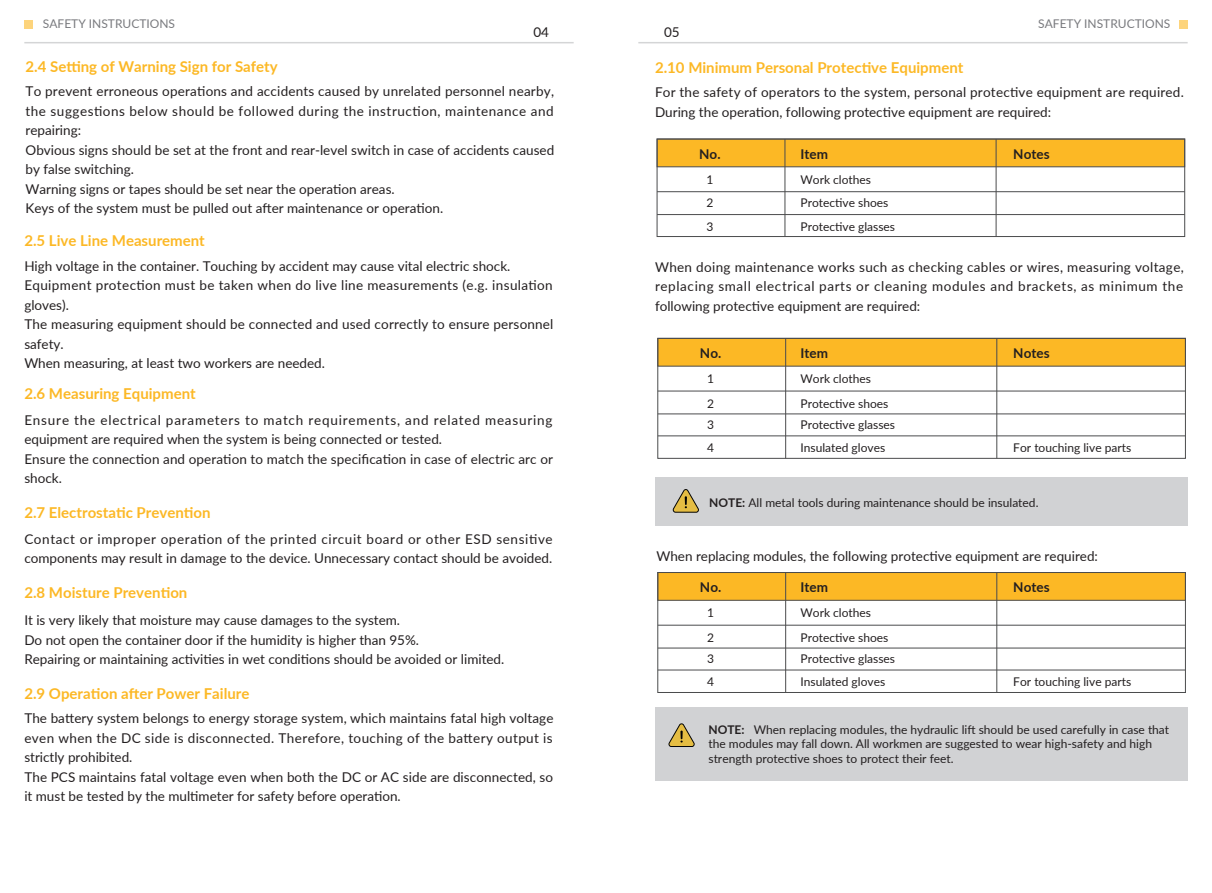
<style>
.page{position:relative;width:1212px;height:893px;background:#fff}
.page>*{position:absolute;margin:0;border:0;box-sizing:border-box;transform-origin:0 0}
.t1{font:700 15px "Lato";color:#fcb825}
.t2{font:13.5px/19.5px "Lato";color:#231f20}
.t3{font:700 13.5px "Lato";color:#231f20}
.t4{font:12px/24.6px "Lato";color:#231f20}
.t5{font:12px "Lato";color:#797a7e}
.s1{font-weight:700}
</style>
<div class="page">
<div style="left:655px;top:707px;width:532px;height:73px;background:#d1d2d4"></div>
<svg style="left:668px;top:723px;width:27px;height:24px"></svg>
<div style="left:655px;top:477px;width:532px;height:49px;background:#d1d2d4"></div>
<svg style="left:672px;top:489px;width:27px;height:24px"></svg>
<div style="left:657px;top:139px;width:528px;height:28px;background:#fcb825;border:1px solid #4c4b4b"></div>
<div style="left:657px;top:139px;width:528px;height:98px;border:1px solid #4b4c4d"></div>
<hr style="left:657px;top:191px;width:528px;height:1px;background:#4b4c4d">
<hr style="left:657px;top:214px;width:528px;height:1px;background:#4b4c4d">
<hr style="left:784px;top:139px;width:1px;height:98px;background:#4b4c4d">
<hr style="left:996px;top:139px;width:1px;height:98px;background:#4b4c4d">
<div style="left:657px;top:338px;width:529px;height:29px;background:#fcb825;border:1px solid #4c4b4b"></div>
<div style="left:657px;top:338px;width:529px;height:121px;border:1px solid #4b4c4d"></div>
<hr style="left:658px;top:391px;width:527px;height:1px;background:#4b4c4d">
<hr style="left:658px;top:414px;width:527px;height:1px;background:#4b4c4d">
<hr style="left:658px;top:435px;width:527px;height:1px;background:#4b4c4d">
<hr style="left:785px;top:338px;width:1px;height:120px;background:#4b4c4d">
<hr style="left:996px;top:338px;width:1px;height:120px;background:#4b4c4d">
<div style="left:657px;top:572px;width:529px;height:29px;background:#fcb825;border:1px solid #4c4b4b"></div>
<div style="left:657px;top:572px;width:529px;height:121px;border:1px solid #4b4c4d"></div>
<hr style="left:658px;top:625px;width:527px;height:1px;background:#4b4c4d">
<hr style="left:658px;top:648px;width:527px;height:1px;background:#4b4c4d">
<hr style="left:658px;top:670px;width:527px;height:1px;background:#4b4c4d">
<hr style="left:785px;top:572px;width:1px;height:120px;background:#4b4c4d">
<hr style="left:996px;top:572px;width:1px;height:120px;background:#4b4c4d">
<hr style="left:24px;top:42px;width:550px;height:1px;background:#d4d5d6">
<div style="left:24px;top:20px;width:9px;height:9px;background:#fdd47c"></div>
<div style="left:1179px;top:20px;width:8px;height:9px;background:#fdd47c"></div>
<hr style="left:638px;top:42px;width:549px;height:1px;background:#d4d5d6">
<p class="t5" style="left:43px;top:15px;width:134px">SAFETY INSTRUCTIONS</p>
<p class="t5" style="left:1038px;top:15px;width:134px">SAFETY INSTRUCTIONS</p>
<p class="t2" style="left:533px;top:22px;width:17px">04</p>
<p class="t2" style="left:664px;top:22px;width:17px">05</p>
<p class="t1" style="left:25px;top:55px;width:254px">2.4 Setting of Warning Sign for Safety</p>
<p class="t2" style="left:26px;top:81px;width:530px">To prevent erroneous operations and accidents caused by unrelated personnel nearby, the suggestions below should be followed during the instruction, maintenance and repairing:<br>Obvious signs should be set at the front and rear-level switch in case of accidents caused by false switching.<br>Warning signs or tapes should be set near the operation areas.<br>Keys of the system must be pulled out after maintenance or operation.</p>
<p class="t1" style="left:24px;top:230px;width:182px">2.5 Live Line Measurement</p>
<p class="t2" style="left:24px;top:256px;width:530px">High voltage in the container. Touching by accident may cause vital electric shock.<br>Equipment protection must be taken when do live line measurements (e.g. insulation gloves).<br>The measuring equipment should be connected and used correctly to ensure personnel safety.<br>When measuring, at least two workers are needed.</p>
<p class="t1" style="left:24px;top:382px;width:173px">2.6 Measuring Equipment</p>
<p class="t2" style="left:24px;top:409px;width:530px">Ensure the electrical parameters to match requirements, and related measuring equipment are required when the system is being connected or tested.<br>Ensure the connection and operation to match the specification in case of electric arc or shock.</p>
<p class="t1" style="left:24px;top:501px;width:188px">2.7 Electrostatic Prevention</p>
<p class="t2" style="left:24px;top:528px;width:530px">Contact or improper operation of the printed circuit board or other ESD sensitive components may result in damage to the device. Unnecessary contact should be avoided.</p>
<p class="t1" style="left:655px;top:56px;width:310px">2.10 Minimum Personal Protective Equipment</p>
<p class="t2" style="left:655px;top:82px;width:530px">For the safety of operators to the system, personal protective equipment are required.<br>During the operation, following protective equipment are required:</p>
<p class="t3" style="left:699px;top:144px;width:23px">No.</p>
<p class="t3" style="left:800px;top:144px;width:29px">Item</p>
<p class="t3" style="left:1013px;top:144px;width:38px">Notes</p>
<p class="t4" style="left:800px;top:167px;width:89px;line-height:23.1px">Work clothes<br>Protective shoes</p>
<p class="t4" style="left:800px;top:214px;width:96px">Protective glasses</p>
<p class="t4" style="left:706px;top:167px;width:8px;line-height:23.1px">1<br>2</p>
<p class="t4" style="left:706px;top:214px;width:8px">3</p>
<p class="t2" style="left:655px;top:257px;width:530px;text-align:justify">When doing maintenance works such as checking cables or wires, measuring voltage, replacing small electrical parts or cleaning modules and brackets, as minimum the following protective equipment are required:</p>
<p class="t3" style="left:700px;top:343px;width:23px">No.</p>
<p class="t3" style="left:800px;top:343px;width:29px">Item</p>
<p class="t3" style="left:1013px;top:343px;width:38px">Notes</p>
<p class="t4" style="left:800px;top:366px;width:89px">Work clothes<br>Protective shoes</p>
<p class="t4" style="left:800px;top:413px;width:96px;line-height:22.6px">Protective glasses<br>Insulated gloves</p>
<p class="t4" style="left:707px;top:366px;width:8px">1<br>2</p>
<p class="t4" style="left:707px;top:413px;width:8px;line-height:22.6px">3<br>4</p>
<p class="t4" style="left:1013px;top:435px;width:119px">For touching live parts</p>
<p class="t4" style="left:709px;top:489px;width:331px"><span class="s1">NOTE:</span> All metal tools during maintenance should be insulated.</p>
<p class="t2" style="left:656px;top:546px;width:443px">When replacing modules, the following protective equipment are required:</p>
<p class="t3" style="left:700px;top:577px;width:23px">No.</p>
<p class="t3" style="left:800px;top:577px;width:29px">Item</p>
<p class="t3" style="left:1013px;top:577px;width:38px">Notes</p>
<p class="t4" style="left:800px;top:600px;width:89px">Work clothes<br>Protective shoes</p>
<p class="t4" style="left:800px;top:647px;width:96px;line-height:22.6px">Protective glasses<br>Insulated gloves</p>
<p class="t1" style="left:24px;top:581px;width:165px">2.8 Moisture Prevention</p>
<p class="t4" style="left:707px;top:600px;width:8px">1<br>2</p>
<p class="t4" style="left:707px;top:647px;width:8px;line-height:22.6px">3<br>4</p>
<p class="t2" style="left:24px;top:610px;width:481px">It is very likely that moisture may cause damages to the system.<br>Do not open the container door if the humidity is higher than 95%.<br>Repairing or maintaining activities in wet conditions should be avoided or limited.</p>
<p class="t4" style="left:1013px;top:669px;width:119px">For touching live parts</p>
<p class="t1" style="left:24px;top:682px;width:227px">2.9 Operation after Power Failure</p>
<p class="t2" style="left:24px;top:708px;width:531px">The battery system belongs to energy storage system, which maintains fatal high voltage even when the DC side is disconnected. Therefore, touching of the battery output is strictly prohibited.<br>The PCS maintains fatal voltage even when both the DC or AC side are disconnected, so it must be tested by the multimeter for safety before operation.</p>
<p class="t4" style="left:708px;top:722px;width:462px;line-height:14.4px"><span class="s1">NOTE:</span> When replacing modules, the hydraulic lift should be used carefully in case that the modules may fall down. All workmen are suggested to wear high-safety and high strength protective shoes to protect their feet.</p>
</div>
